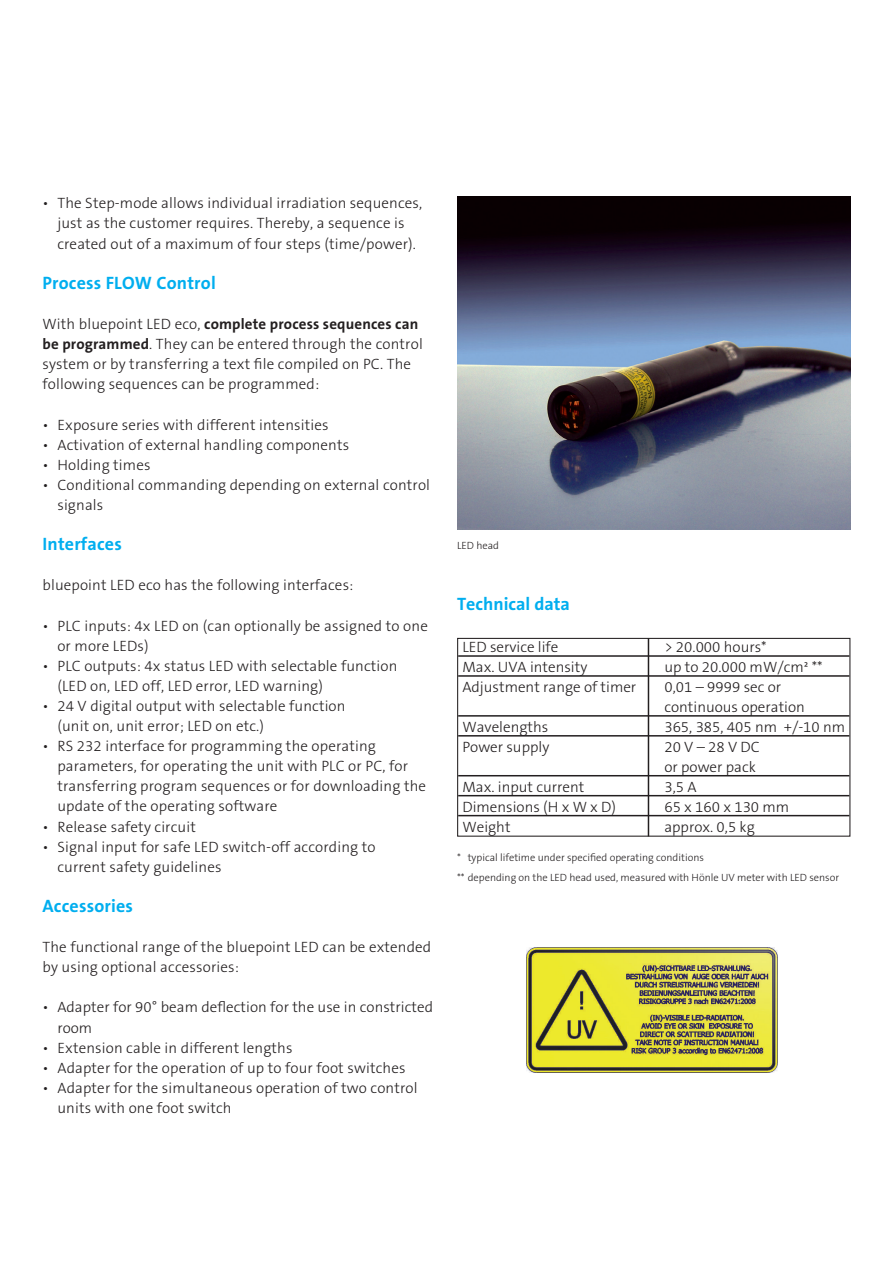
<style>
.page{position:relative;width:893px;height:1263px;background:#fff}
.page>*{position:absolute;margin:0;border:0;box-sizing:border-box;transform-origin:0 0}
.t1{font:700 18px "The Sans B7";letter-spacing:.01em;color:#00aeef}
.t2{font:300 15px/20.1px "The Sans B3";letter-spacing:.01em;color:#231f20}
.t3{font:700 15px "The Sans B7";letter-spacing:.01em;color:#231f20}
.t4{font:300 10.5px/20.1px "The Sans B3";color:#231f20}
.s1{font-family:"The Sans B3";font-weight:300}
.s2{font-family:"The Sans B7";font-weight:700}
</style>
<div class="page">
<hr style="left:458px;top:655px;width:391px;height:2px;background:#231f20">
<hr style="left:458px;top:675px;width:391px;height:2px;background:#231f20">
<hr style="left:458px;top:715px;width:391px;height:2px;background:#231f20">
<hr style="left:458px;top:735px;width:391px;height:1px;background:#231f20">
<hr style="left:458px;top:775px;width:391px;height:1px;background:#231f20">
<hr style="left:458px;top:795px;width:391px;height:1px;background:#231f20">
<hr style="left:458px;top:815px;width:391px;height:1px;background:#231f20">
<div style="left:457px;top:638px;width:393px;height:199px;border:1px solid #231f20"></div>
<img style="left:526px;top:947px;width:251px;height:126px">
<hr style="left:648px;top:638px;width:1px;height:198px;background:#231f20">
<img style="left:457px;top:196px;width:393px;height:333px">
<p class="t2" style="left:43px;top:194px;width:381px;text-align:center">• The Step-mode allows individual irradiation sequences, just as the customer requires. Thereby, a sequence is created out of a maximum of four steps (time/power).</p>
<p class="t1" style="left:43px;top:273px;width:175px">Process FLOW Control</p>
<p class="t3" style="left:43px;top:316px;width:377px"><span class="s1">With bluepoint LED eco,</span> complete process sequences can</p>
<p class="t2" style="left:43px;top:335px;width:382px"><span class="s2">be programmed</span>. They can be entered through the control system or by transferring a text file compiled on PC. The following sequences can be programmed:</p>
<p class="t2" style="left:43px;top:415px;width:288px">• Exposure series with different intensities</p>
<p class="t2" style="left:43px;top:435px;width:308px">• Activation of external handling components</p>
<p class="t2" style="left:43px;top:455px;width:110px">• Holding times</p>
<p class="t2" style="left:57px;top:475px;width:374px;text-indent:-15px">• Conditional commanding depending on external control signals</p>
<p class="t1" style="left:43px;top:534px;width:81px">Interfaces</p>
<p class="t2" style="left:43px;top:576px;width:312px">bluepoint LED eco has the following interfaces:</p>
<p class="t2" style="left:57px;top:616px;width:372px;text-indent:-15px">• PLC inputs: 4x LED on (can optionally be assigned to one or more LEDs)</p>
<p class="t2" style="left:57px;top:656px;width:342px;text-indent:-15px">• PLC outputs: 4x status LED with selectable function (LED on, LED off, LED error, LED warning)</p>
<p class="t2" style="left:57px;top:696px;width:290px;text-indent:-15px">• 24 V digital output with selectable function (unit on, unit error; LED on etc.)</p>
<p class="t2" style="left:57px;top:737px;width:370px;text-indent:-15px">• RS 232 interface for programming the operating parameters, for operating the unit with PLC or PC, for transferring program sequences or for downloading the update of the operating software</p>
<p class="t2" style="left:43px;top:817px;width:155px">• Release safety circuit</p>
<p class="t2" style="left:57px;top:837px;width:320px;text-indent:-15px">• Signal input for safe LED switch-off according to current safety guidelines</p>
<p class="t1" style="left:43px;top:896px;width:92px">Accessories</p>
<p class="t2" style="left:43px;top:938px;width:390px">The functional range of the bluepoint LED can be extended by using optional accessories:</p>
<p class="t2" style="left:57px;top:998px;width:377px;text-indent:-15px">• Adapter for 90° beam deflection for the use in constricted room</p>
<p class="t2" style="left:43px;top:1038px;width:251px">• Extension cable in different lengths</p>
<p class="t2" style="left:43px;top:1058px;width:364px">• Adapter for the operation of up to four foot switches</p>
<p class="t2" style="left:57px;top:1078px;width:362px;text-indent:-15px">• Adapter for the simultaneous operation of two control units with one foot switch</p>
<p class="t4" style="left:457px;top:536px;width:43px">LED head</p>
<p class="t1" style="left:457px;top:595px;width:114px">Technical data</p>
<p class="t2" style="left:462px;top:638px;width:97px">LED service life</p>
<p class="t2" style="left:664px;top:638px;width:104px">&gt; 20.000 hours*</p>
<p class="t2" style="left:462px;top:658px;width:126px">Max. UVA intensity</p>
<p class="t2" style="left:664px;top:658px;width:160px">up to 20.000 mW/cm² **</p>
<p class="t2" style="left:462px;top:678px;width:175px">Adjustment range of timer</p>
<p class="t2" style="left:664px;top:678px;width:142px">0,01 – 9999 sec or continuous operation</p>
<p class="t2" style="left:462px;top:717px;width:87px">Wavelengths</p>
<p class="t2" style="left:664px;top:717px;width:182px">365, 385, 405 nm +/-10 nm</p>
<p class="t2" style="left:462px;top:737px;width:88px">Power supply</p>
<p class="t2" style="left:664px;top:738px;width:97px">20 V – 28 V DC or power pack</p>
<p class="t2" style="left:462px;top:777px;width:123px">Max. input current</p>
<p class="t2" style="left:664px;top:777px;width:34px">3,5 A</p>
<p class="t2" style="left:462px;top:797px;width:155px">Dimensions (H x W x D)</p>
<p class="t2" style="left:664px;top:797px;width:126px">65 x 160 x 130 mm</p>
<p class="t2" style="left:462px;top:817px;width:50px">Weight</p>
<p class="t2" style="left:664px;top:817px;width:92px">approx. 0,5 kg</p>
<p class="t4" style="left:457px;top:847px;width:384px">* typical lifetime under specified operating conditions<br>** depending on the LED head used, measured with Hönle UV meter with LED sensor</p>
</div>
